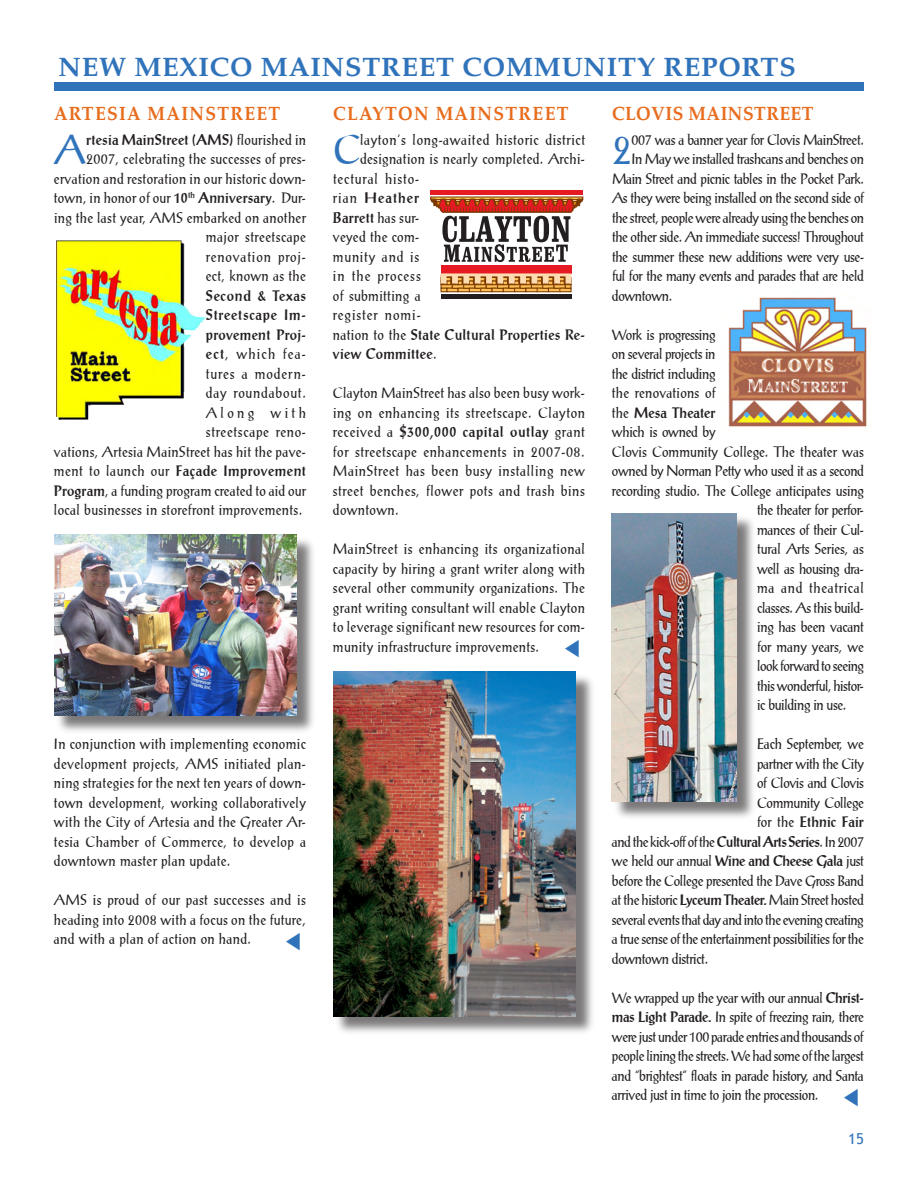
<style>
.page{position:relative;width:918px;height:1188px;background:#fff}
.page>*{position:absolute;margin:0;border:0;box-sizing:border-box;transform-origin:0 0}
.t1{font:41.7px "Prose Antique Plain";color:#3073ba;scale:.9 1}
.t2{font:700 27px "Palm Springs";letter-spacing:.03em;color:#3073ba}
.t3{font:700 19.5px "Palm Springs";letter-spacing:.075em;color:#e86d1e;scale:.9 1}
.t4{font:700 19.5px "Palm Springs";letter-spacing:.025em;color:#e86d1e;scale:.9 1}
.t5{font:15px/19.5px "Prose Antique Plain";letter-spacing:.005em;color:#231f20;text-align:justify;scale:.9 1}
.t6{font:15px "Prose Antique Plain";letter-spacing:-.025em;color:#231f20;scale:.9 1}
.t7{font:15px/19.5px "Prose Antique Plain";letter-spacing:.025em;color:#231f20;scale:.9 1}
.t8{font:700 15px/19.5px "Prose Antique";letter-spacing:.025em;color:#231f20;text-align:justify;scale:.9 1}
.t9{font:15px/19.5px "Prose Antique Plain";letter-spacing:.055em;color:#231f20;text-align:right;scale:.9 1}
.t10{font:15px "Prose Antique Plain";letter-spacing:.045em;color:#231f20;scale:.9 1}
.t11{font:700 15px "Prose Antique";letter-spacing:.045em;color:#231f20;scale:.9 1}
.t12{font:15px "Prose Antique Plain";letter-spacing:-.02em;color:#231f20;scale:.9 1}
.t13{font:700 15px/19.5px "Prose Antique";letter-spacing:.05em;color:#231f20;scale:.9 1}
.t14{font:15px "Prose Antique Plain";letter-spacing:-.03em;color:#231f20;scale:.9 1}
.t15{font:15px "Prose Antique Plain";letter-spacing:-.035em;color:#231f20;scale:.9 1}
.t16{font:15px "Prose Antique Plain";letter-spacing:.05em;color:#231f20;scale:.9 1}
.t17{font:15px "Prose Antique Plain";letter-spacing:.065em;color:#231f20;scale:.9 1}
.t18{font:700 15px "Prose Antique";letter-spacing:.005em;color:#231f20;scale:.9 1}
.t19{font:15px "Trebuchet MS";color:#3073ba}
.s1{font-family:"Prose Antique Plain";font-weight:400}
.s2{font-family:"Prose Antique";font-weight:700}
.s3{color:#3073ba}
</style>
<div class="page">
<div style="left:55px;top:536px;width:263px;height:200px;background:#231f20;opacity:.6"></div>
<img style="left:54px;top:535px;width:243px;height:180px">
<img style="left:56px;top:240px;width:150px;height:180px">
<hr style="left:441px;top:294px;width:130px;height:4px;background:#231f20">
<hr style="left:430px;top:191px;width:153px;height:4px;background:#e51a23">
<div style="left:441px;top:265px;width:130px;height:9px;background:#e51a23"></div>
<svg style="left:441px;top:273px;width:130px;height:19px;background:#d29a59"></svg>
<svg style="left:430px;top:196px;width:153px;height:66px"></svg>
<div style="left:54px;top:82px;width:810px;height:9px;background:#3073ba"></div>
<div style="left:334px;top:672px;width:262px;height:365px;background:#231f20;opacity:.6"></div>
<img style="left:333px;top:671px;width:243px;height:345px">
<img style="left:728px;top:297px;width:139px;height:130px">
<div style="left:613px;top:514px;width:144px;height:308px;background:#231f20;opacity:.6"></div>
<img style="left:612px;top:513px;width:125px;height:288px">
<h2 class="t2" style="left:58px;top:51px;width:739px">NEW MEXICO MAINSTREET COMMUNITY REPORTS</h2>
<h3 class="t3" style="left:54px;top:102px;width:253px">ARTESIA MAINSTREET</h3>
<h1 class="t1" style="left:54px;top:125px;width:36px">A</h1>
<p class="t8" style="left:86px;top:129px;width:246px">rtesia MainStreet (AMS) <span class="s1">flourished in</span></p>
<h3 class="t3" style="left:333px;top:102px;width:263px">CLAYTON MAINSTREET</h3>
<h1 class="t1" style="left:333px;top:125px;width:32px">C</h1>
<p class="t10" style="left:360px;top:130px;width:252px">layton’s long-awaited historic district</p>
<h3 class="t4" style="left:612px;top:102px;width:225px">CLOVIS MAINSTREET</h3>
<h1 class="t1" style="left:612px;top:125px;width:23px">2</h1>
<p class="t6" style="left:632px;top:130px;width:260px">007 was a banner year for Clovis MainStreet.</p>
<p class="t7" style="left:54px;top:149px;width:282px;text-align:right">2007, celebrating the successes of pres&shy;ervation and restoration in our historic down&shy;town, in honor of our <span class="s2">10</span><sup>th</sup> <span class="s2">Anniversary</span>. Dur&shy;ing the last year, AMS embarked on another major streetscape<br>renovation proj-<br>ect, known as the</p>
<p class="t8" style="left:206px;top:285px;width:113px">Second &amp; Texas Streetscape Im&shy;provement Proj-</p>
<p class="t9" style="left:54px;top:344px;width:282px"><span class="s2">ect</span>, which fea-<br>tures a modern-<br>day roundabout.<br>Along with<br>streetscape reno-<br>vations, Artesia MainStreet has hit the pave-</p>
<p class="t8" style="left:54px;top:461px;width:281px"><span class="s1">ment to launch our</span> Façade Improvement</p>
<p class="t7" style="left:54px;top:480px;width:282px"><span class="s2">Program</span>, a funding program created to aid our local businesses in storefront improvements.</p>
<p class="t7" style="left:360px;top:149px;width:251px">designation is nearly completed. Archi-</p>
<p class="t17" style="left:333px;top:169px;width:97px">tectural histo-</p>
<p class="t13" style="left:333px;top:188px;width:97px"><span class="s1">rian</span> Heather<br>Barrett <span class="s1">has sur-</span></p>
<p class="t5" style="left:333px;top:227px;width:99px">veyed the com&shy;munity and is in the process of submitting a register nomi-</p>
<p class="t8" style="left:333px;top:324px;width:281px"><span class="s1">nation to the</span> State Cultural Properties Re&shy;view Committee<span class="s1">.</span></p>
<p class="t7" style="left:333px;top:383px;width:282px">Clayton MainStreet has also been busy work&shy;ing on enhancing its streetscape. Clayton</p>
<p class="t11" style="left:333px;top:423px;width:282px"><span class="s1">received a</span> $300,000 capital outlay <span class="s1">grant</span></p>
<p class="t5" style="left:333px;top:441px;width:282px">for streetscape enhancements in 2007-08.<br>MainStreet has been busy installing new street benches, flower pots and trash bins downtown.</p>
<p class="t5" style="left:333px;top:539px;width:282px">MainStreet is enhancing its organizational capacity by hiring a grant writer along with several other community organizations. The grant writing consultant will enable Clayton to leverage significant new resources for com&shy;munity infrastructure improvements. <span class="s3">▼</span></p>
<p class="t6" style="left:632px;top:150px;width:260px">In May we installed trashcans and benches on</p>
<p class="t6" style="left:612px;top:169px;width:281px">Main Street and picnic tables in the Pocket Park.</p>
<p class="t6" style="left:612px;top:189px;width:281px">As they were being installed on the second side of</p>
<p class="t6" style="left:612px;top:208px;width:282px">the street, people were already using the benches on</p>
<p class="t6" style="left:612px;top:228px;width:281px">the other side. An immediate success! Throughout</p>
<p class="t6" style="left:612px;top:247px;width:282px">the summer these new additions were very use-</p>
<p class="t6" style="left:612px;top:267px;width:281px">ful for the many events and parades that are held</p>
<p class="t6" style="left:612px;top:286px;width:68px">downtown.</p>
<p class="t5" style="left:612px;top:324px;width:117px">Work is progressing on several projects in the district including the renovations of</p>
<p class="t18" style="left:612px;top:403px;width:117px"><span class="s1">the</span> Mesa Theater</p>
<p class="t12" style="left:612px;top:423px;width:117px">which is owned by</p>
<p class="t5" style="left:612px;top:441px;width:281px">Clovis Community College. The theater was</p>
<p class="t6" style="left:612px;top:462px;width:282px">owned by Norman Petty who used it as a second</p>
<p class="t5" style="left:612px;top:480px;width:282px">recording studio. The College anticipates using</p>
<p class="t6" style="left:757px;top:501px;width:120px">the theater for perfor-</p>
<p class="t6" style="left:757px;top:520px;width:120px">mances of their Cul-</p>
<p class="t5" style="left:757px;top:539px;width:120px">tural Arts Series, as</p>
<p class="t6" style="left:757px;top:559px;width:120px">well as housing dra-</p>
<p class="t16" style="left:757px;top:579px;width:120px">ma and theatrical</p>
<p class="t6" style="left:757px;top:598px;width:120px">classes. As this build-</p>
<p class="t12" style="left:757px;top:618px;width:120px">ing has been vacant</p>
<p class="t5" style="left:757px;top:636px;width:120px">for many years, we</p>
<p class="t15" style="left:757px;top:657px;width:120px">look forward to seeing</p>
<p class="t14" style="left:757px;top:676px;width:120px">this wonderful, histor-</p>
<p class="t6" style="left:757px;top:696px;width:101px">ic building in use.</p>
<p class="t5" style="left:757px;top:734px;width:120px">Each September, we partner with the City of Clovis and Clovis Community College</p>
<p class="t8" style="left:757px;top:812px;width:120px"><span class="s1">for the</span> Ethnic Fair</p>
<p class="t5" style="left:612px;top:831px;width:282px">and the kick-off of the <span class="s2">Cultural Arts Series</span>. In 2007 we held our annual <span class="s2">Wine and Cheese Gala</span> just before the College presented the Dave Gross Band at the historic <span class="s2">Lyceum Theater.</span> Main Street hosted several events that day and into the evening creating a true sense of the entertainment possibilities for the downtown district.</p>
<p class="t5" style="left:612px;top:987px;width:282px">We wrapped up the year with our annual <span class="s2">Christ&shy;mas Light Parade.</span> In spite of freezing rain, there were just under 100 parade entries and thousands of people lining the streets. We had some of the largest and “brightest” floats in parade history, and Santa arrived just in time to join the procession. <span class="s3">▼</span></p>
<p class="t5" style="left:54px;top:734px;width:282px">In conjunction with implementing economic development projects, AMS initiated plan&shy;ning strategies for the next ten years of down&shy;town development, working collaboratively with the City of Artesia and the Greater Ar&shy;tesia Chamber of Commerce, to develop a downtown master plan update.</p>
<p class="t5" style="left:54px;top:890px;width:281px">AMS is proud of our past successes and is heading into 2008 with a focus on the future, and with a plan of action on hand.</p>
<p class="t19" style="left:848px;top:1130px;width:17px">15</p>
</div>
